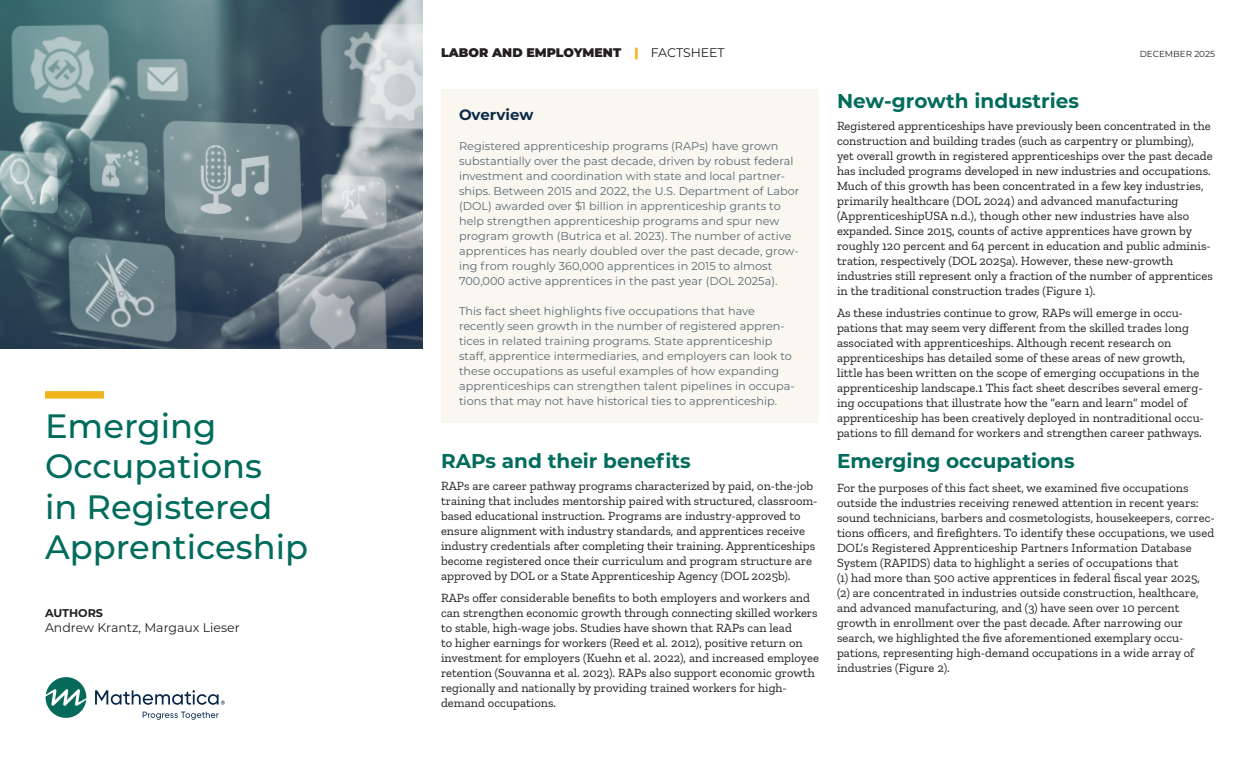
<style>
.page{position:relative;width:1260px;height:765px;background:#fff}
.page>*{position:absolute;margin:0;border:0;box-sizing:border-box;transform-origin:0 0}
.t1{font:500 33.75px/40.5px "Montserrat";color:#016c5c}
.t2{font:700 20px "Montserrat";color:#016c5c}
.t3{font:700 15px "Montserrat";color:#0d2a49}
.t4{font:12.5px/15px "Zilla Slab";letter-spacing:.005em;color:#231f20}
.t5{font:12.5px "Montserrat";color:#231f20}
.t6{font:900 12.5px "Montserrat";color:#231f20}
.t7{font:11.25px/15px "Montserrat";letter-spacing:.005em;color:#5b6771}
.t8{font:700 11.25px "Montserrat";color:#231f20}
.t9{font:8.75px "Montserrat";color:#231f20}
.s1{color:#f1b51c}
</style>
<div class="page">
<div style="left:441px;top:90px;width:378px;height:333px;background:#f9f7f0"></div>
<svg style="left:45px;top:677px;width:42px;height:41px"></svg>
<svg style="left:143px;top:712px;width:76px;height:8px"></svg>
<svg style="left:95px;top:690px;width:130px;height:15px"></svg>
<div style="left:45px;top:391px;width:59px;height:8px;background:#f0b51c"></div>
<img style="left:0;top:0;width:423px;height:348px">
<h1 class="t1" style="left:45px;top:404px;width:265px">Emerging<br>Occupations<br>in Registered<br>Apprenticeship</h1>
<p class="t8" style="left:45px;top:605px;width:60px">AUTHORS</p>
<p class="t5" style="left:45px;top:619px;width:196px">Andrew Krantz, Margaux Lieser</p>
<p class="t6" style="left:441px;top:43px;width:199px">LABOR AND EMPLOYMENT <span class="s1">|</span></p>
<p class="t5" style="left:651px;top:44px;width:76px">FACTSHEET</p>
<p class="t9" style="left:1140px;top:48px;width:77px">DECEMBER 2025</p>
<p class="t3" style="left:459px;top:104px;width:76px">Overview</p>
<p class="t7" style="left:459px;top:138px;width:342px">Registered apprenticeship programs (RAPs) have grown substantially over the past decade, driven by robust federal investment and coordination with state and local partner&shy;ships. Between 2015 and 2022, the U.S. Department of Labor (DOL) awarded over $1 billion in apprenticeship grants to help strengthen apprenticeship programs and spur new program growth (Butrica et al. 2023). The number of active apprentices has nearly doubled over the past decade, grow&shy;ing from roughly 360,000 apprentices in 2015 to almost 700,000 active apprentices in the past year (DOL 2025a).</p>
<p class="t7" style="left:459px;top:303px;width:337px">This fact sheet highlights five occupations that have recently seen growth in the number of registered appren&shy;tices in related training programs. State apprenticeship staff, apprentice intermediaries, and employers can look to these occupations as useful examples of how expanding apprenticeships can strengthen talent pipelines in occupa&shy;tions that may not have historical ties to apprenticeship.</p>
<h2 class="t2" style="left:441px;top:446px;width:251px">RAPs and their benefits</h2>
<p class="t4" style="left:441px;top:479px;width:378px">RAPs are career pathway programs characterized by paid, on-the-job training that includes mentorship paired with structured, classroom&shy;based educational instruction. Programs are industry-approved to ensure alignment with industry standards, and apprentices receive industry credentials after completing their training. Apprenticeships become registered once their curriculum and program structure are approved by DOL or a State Apprenticeship Agency (DOL 2025b).</p>
<p class="t4" style="left:441px;top:591px;width:379px">RAPs offer considerable benefits to both employers and workers and can strengthen economic growth through connecting skilled workers to stable, high-wage jobs. Studies have shown that RAPs can lead<br>to higher earnings for workers (Reed et al. 2012), positive return on investment for employers (Kuehn et al. 2022), and increased employee retention (Souvanna et al. 2023). RAPs also support economic growth regionally and nationally by providing trained workers for high&shy;demand occupations.</p>
<h2 class="t2" style="left:837px;top:86px;width:244px">New-growth industries</h2>
<p class="t4" style="left:837px;top:118px;width:377px">Registered apprenticeships have previously been concentrated in the construction and building trades (such as carpentry or plumbing), yet overall growth in registered apprenticeships over the past decade has included programs developed in new industries and occupations.<br>Much of this growth has been concentrated in a few key industries, primarily healthcare (DOL 2024) and advanced manufacturing (ApprenticeshipUSA n.d.), though other new industries have also expanded. Since 2015, counts of active apprentices have grown by roughly 120 percent and 64 percent in education and public adminis&shy;tration, respectively (DOL 2025a). However, these new-growth industries still represent only a fraction of the number of apprentices in the traditional construction trades (Figure 1).</p>
<p class="t4" style="left:837px;top:306px;width:369px">As these industries continue to grow, RAPs will emerge in occu&shy;pations that may seem very different from the skilled trades long associated with apprenticeships. Although recent research on apprenticeships has detailed some of these areas of new growth, little has been written on the scope of emerging occupations in the apprenticeship landscape.1 This fact sheet describes several emerg&shy;ing occupations that illustrate how the “earn and learn” model of apprenticeship has been creatively deployed in nontraditional occu&shy;pations to fill demand for workers and strengthen career pathways.</p>
<h2 class="t2" style="left:837px;top:447px;width:239px">Emerging occupations</h2>
<p class="t4" style="left:837px;top:480px;width:379px">For the purposes of this fact sheet, we examined five occupations outside the industries receiving renewed attention in recent years: sound technicians, barbers and cosmetologists, housekeepers, correc&shy;tions officers, and firefighters. To identify these occupations, we used DOL’s Registered Apprenticeship Partners Information Database System (RAPIDS) data to highlight a series of occupations that<br>(1) had more than 500 active apprentices in federal fiscal year 2025, (2) are concentrated in industries outside construction, healthcare, and advanced manufacturing, and (3) have seen over 10 percent growth in enrollment over the past decade. After narrowing our search, we highlighted the five aforementioned exemplary occu&shy;pations, representing high-demand occupations in a wide array of industries (Figure 2).</p>
</div>
